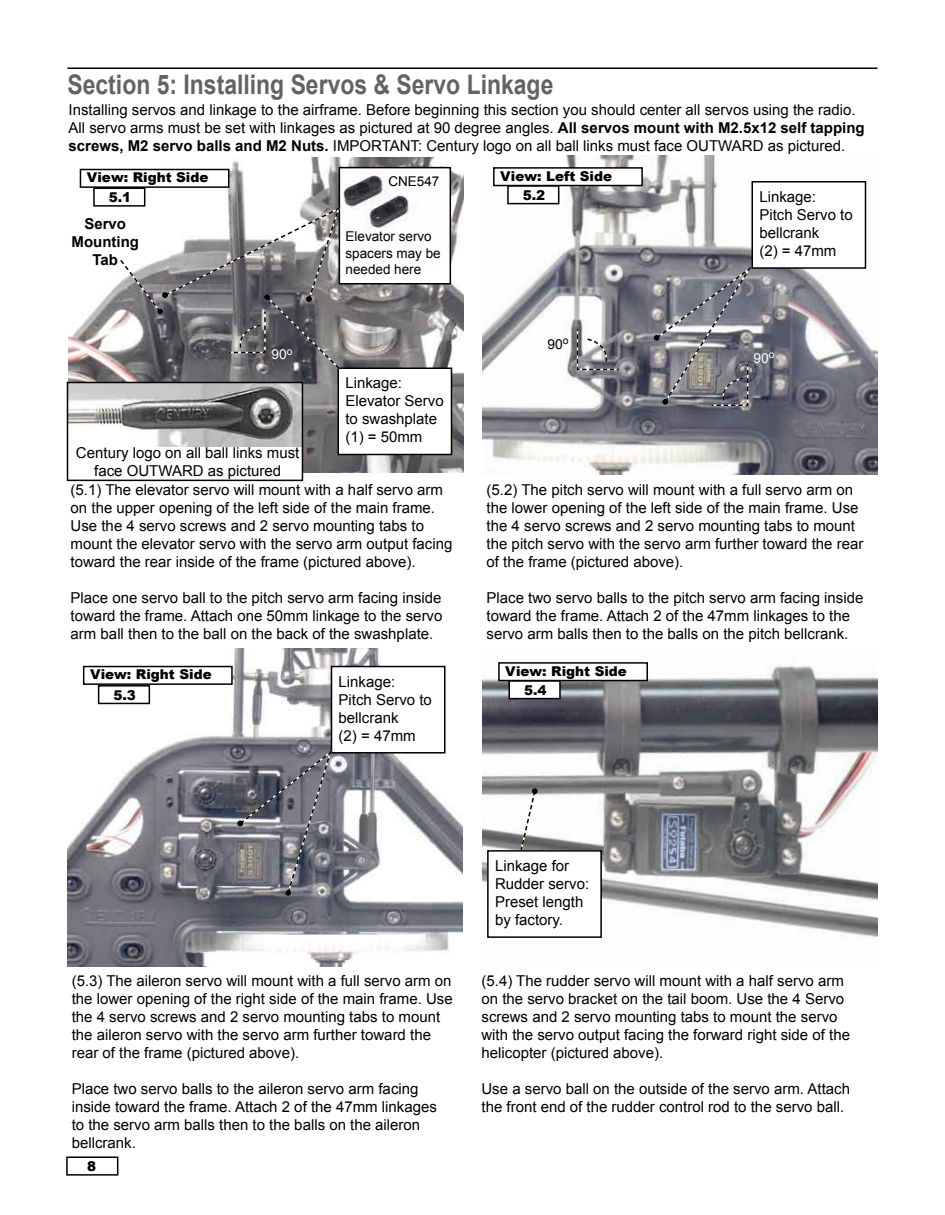
<style>
.page{position:relative;width:945px;height:1215px;background:#fff}
.page>*{position:absolute;margin:0;border:0;box-sizing:border-box;transform-origin:0 0}
.t1{font:700 27px "Arial";color:#636363;scale:.85 1}
.t2{font:15px/18px "Arial";color:#000}
.t3{font:700 15px/18px "Arial";color:#000;text-align:center}
.t4{font:13.8px "Arial";color:#fff}
.t5{font:13.8px "Arial";color:#000}
.t6{font:900 13.5px "Arial";color:#000}
.t7{font:13.5px/16.2px "Arial";color:#000}
.s1{font-weight:700}
</style>
<div class="page">
<div style="left:66px;top:1156px;width:52px;height:20px;border:2px solid #000"></div>
<hr style="left:68px;top:67px;width:809px;height:2px;background:#000">
<img style="left:68px;top:648px;width:394px;height:319px">
<img style="left:482px;top:156px;width:395px;height:319px">
<img style="left:68px;top:158px;width:396px;height:315px">
<img style="left:483px;top:660px;width:395px;height:278px">
<div style="left:80px;top:170px;width:149px;height:17px;background:#fff"></div>
<div style="left:80px;top:169px;width:149px;height:19px;border:2px solid #000"></div>
<div style="left:338px;top:368px;width:114px;height:86px;background:#fff"></div>
<div style="left:338px;top:368px;width:114px;height:87px;border:2px solid #000"></div>
<div style="left:752px;top:182px;width:114px;height:86px;background:#fff"></div>
<div style="left:752px;top:181px;width:114px;height:88px;border:2px solid #000"></div>
<div style="left:332px;top:667px;width:113px;height:86px;background:#fff"></div>
<div style="left:331px;top:666px;width:115px;height:88px;border:2px solid #000"></div>
<svg style="left:237px;top:749px;width:97px;height:147px;background:#74747d"></svg>
<div style="left:488px;top:851px;width:113px;height:86px;background:#fff"></div>
<div style="left:487px;top:850px;width:115px;height:88px;border:2px solid #000"></div>
<svg style="left:519px;top:788px;width:19px;height:65px"></svg>
<div style="left:494px;top:168px;width:148px;height:18px;background:#fff"></div>
<div style="left:493px;top:167px;width:150px;height:19px;border:2px solid #000"></div>
<div style="left:84px;top:667px;width:148px;height:17px;background:#fff"></div>
<div style="left:83px;top:666px;width:150px;height:19px;border:2px solid #000"></div>
<div style="left:499px;top:663px;width:148px;height:18px;background:#fff"></div>
<div style="left:498px;top:662px;width:150px;height:19px;border:2px solid #000"></div>
<div style="left:94px;top:188px;width:51px;height:18px;background:#fff"></div>
<div style="left:93px;top:188px;width:52px;height:19px;border:2px solid #000"></div>
<div style="left:508px;top:186px;width:51px;height:18px;background:#fff"></div>
<div style="left:507px;top:185px;width:52px;height:19px;border:2px solid #000"></div>
<div style="left:99px;top:686px;width:50px;height:17px;background:#fff"></div>
<div style="left:98px;top:685px;width:52px;height:19px;border:2px solid #000"></div>
<div style="left:509px;top:681px;width:51px;height:18px;background:#fff"></div>
<div style="left:509px;top:680px;width:52px;height:19px;border:2px solid #000"></div>
<svg style="left:576px;top:327px;width:44px;height:44px"></svg>
<svg style="left:654px;top:265px;width:100px;height:142px;background:#85848a"></svg>
<div style="left:68px;top:383px;width:234px;height:97px;background:#fff"></div>
<img style="left:70px;top:385px;width:230px;height:61px">
<div style="left:67px;top:382px;width:236px;height:99px;border:2px solid #000"></div>
<div style="left:339px;top:168px;width:111px;height:116px;background:#fff"></div>
<img style="left:342px;top:173px;width:67px;height:55px">
<div style="left:339px;top:167px;width:112px;height:118px;border:2px solid #000"></div>
<svg style="left:119px;top:204px;width:223px;height:166px"></svg>
<h1 class="t1" style="left:68px;top:67px;width:573px">Section 5: Installing Servos &amp; Servo Linkage</h1>
<p class="t2" style="left:69px;top:101px;width:798px">Installing servos and linkage to the airframe. Before beginning this section you should center all servos using the radio.<br>All servo arms must be set with linkages as pictured at 90 degree angles. <span class="s1">All servos mount with M2.5x12 self tapping screws, M2 servo balls and M2 Nuts.</span> IMPORTANT: Century logo on all ball links must face OUTWARD as pictured.</p>
<p class="t6" style="left:87px;top:168px;width:123px">View: Right Side</p>
<p class="t7" style="left:388px;top:173px;width:53px">CNE547</p>
<p class="t6" style="left:500px;top:166px;width:113px">View: Left Side</p>
<p class="t6" style="left:109px;top:188px;width:24px">5.1</p>
<p class="t6" style="left:523px;top:186px;width:24px">5.2</p>
<p class="t3" style="left:72px;top:215px;width:69px">Servo<br>Mounting<br>Tab</p>
<p class="t4" style="left:272px;top:345px;width:23px">90<sup>o</sup></p>
<p class="t2" style="left:76px;top:443px;width:225px;text-align:center">Century logo on all ball links must face OUTWARD as pictured</p>
<p class="t7" style="left:345px;top:229px;width:97px">Elevator servo spacers may be needed here</p>
<p class="t2" style="left:345px;top:374px;width:100px">Linkage:<br>Elevator Servo to swashplate (1) = 50mm</p>
<p class="t5" style="left:548px;top:335px;width:23px">90<sup>o</sup></p>
<p class="t2" style="left:759px;top:188px;width:95px">Linkage:<br>Pitch Servo to bellcrank<br>(2) = 47mm</p>
<p class="t4" style="left:754px;top:349px;width:23px">90<sup>o</sup></p>
<p class="t2" style="left:71px;top:481px;width:383px">(5.1) The elevator servo will mount with a half servo arm on the upper opening of the left side of the main frame.<br>Use the 4 servo screws and 2 servo mounting tabs to mount the elevator servo with the servo arm output facing toward the rear inside of the frame (pictured above).</p>
<p class="t2" style="left:71px;top:589px;width:373px;text-align:justify">Place one servo ball to the pitch servo arm facing inside toward the frame. Attach one 50mm linkage to the servo arm ball then to the ball on the back of the swashplate.</p>
<p class="t2" style="left:487px;top:481px;width:378px">(5.2) The pitch servo will mount with a full servo arm on the lower opening of the left side of the main frame. Use the 4 servo screws and 2 servo mounting tabs to mount the pitch servo with the servo arm further toward the rear of the frame (pictured above).</p>
<p class="t2" style="left:487px;top:589px;width:378px">Place two servo balls to the pitch servo arm facing inside toward the frame. Attach 2 of the 47mm linkages to the servo arm balls then to the balls on the pitch bellcrank.</p>
<p class="t6" style="left:90px;top:665px;width:123px">View: Right Side</p>
<p class="t6" style="left:505px;top:661px;width:123px">View: Right Side</p>
<p class="t2" style="left:339px;top:673px;width:95px">Linkage:<br>Pitch Servo to bellcrank<br>(2) = 47mm</p>
<p class="t6" style="left:113px;top:685px;width:24px">5.3</p>
<p class="t6" style="left:524px;top:681px;width:24px">5.4</p>
<p class="t2" style="left:72px;top:972px;width:383px">(5.3) The aileron servo will mount with a full servo arm on the lower opening of the right side of the main frame. Use the 4 servo screws and 2 servo mounting tabs to mount the aileron servo with the servo arm further toward the rear of the frame (pictured above).</p>
<p class="t2" style="left:72px;top:1080px;width:367px">Place two servo balls to the aileron servo arm facing inside toward the frame. Attach 2 of the 47mm linkages to the servo arm balls then to the balls on the aileron bellcrank.</p>
<p class="t6" style="left:87px;top:1157px;width:11px">8</p>
<p class="t2" style="left:495px;top:857px;width:96px">Linkage for<br>Rudder servo:<br>Preset length by factory.</p>
<p class="t2" style="left:482px;top:972px;width:370px">(5.4) The rudder servo will mount with a half servo arm on the servo bracket on the tail boom. Use the 4 Servo screws and 2 servo mounting tabs to mount the servo with the servo output facing the forward right side of the helicopter (pictured above).</p>
<p class="t2" style="left:481px;top:1080px;width:370px">Use a servo ball on the outside of the servo arm. Attach the front end of the rudder control rod to the servo ball.</p>
</div>
